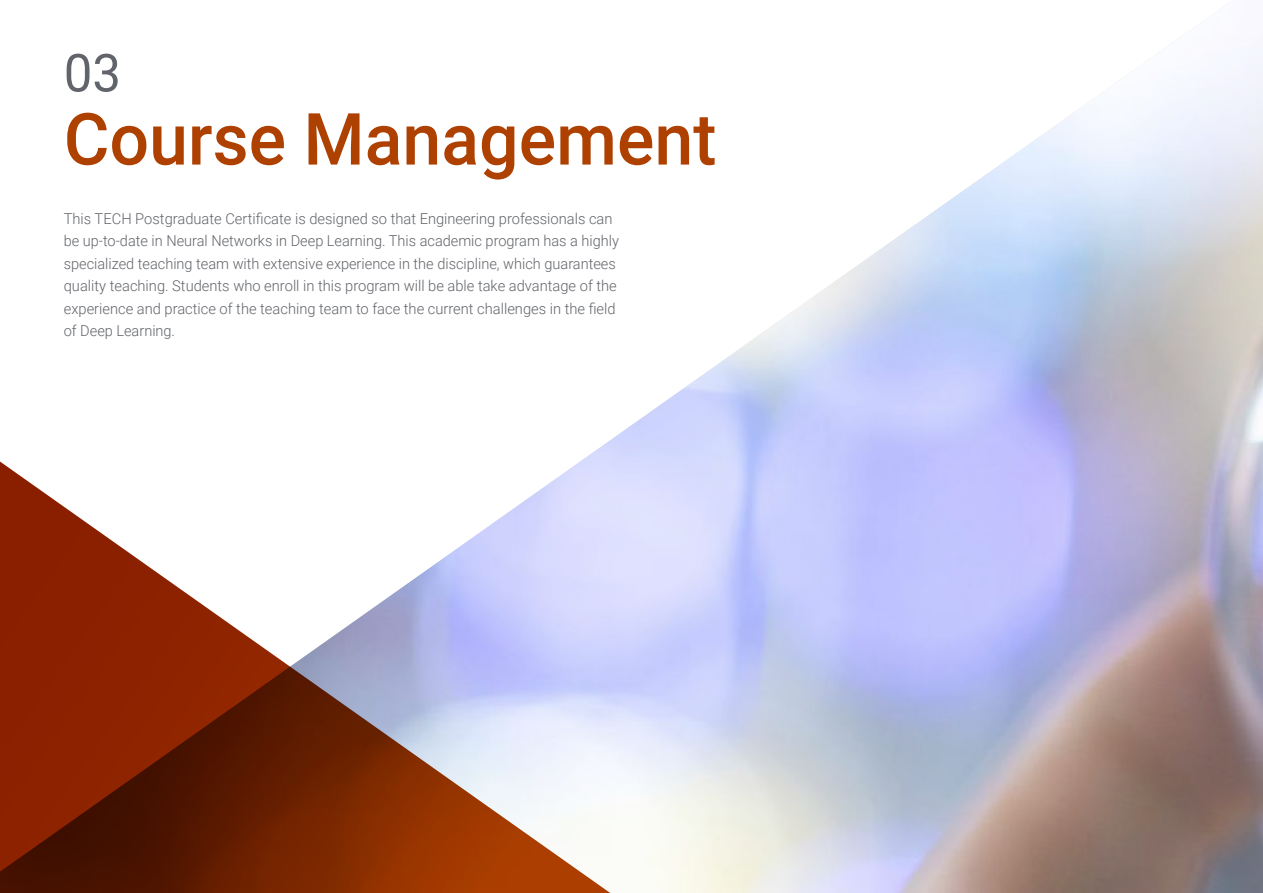
<style>
.page{position:relative;width:1263px;height:893px;background:#fff}
.page>*{position:absolute;margin:0;border:0;box-sizing:border-box;transform-origin:0 0}
.t1{font:500 72px "Roboto";color:#ae4000}
.t2{font:52.5px "Roboto";color:#61646a}
.t3{font:300 15px/22.5px "Roboto";color:#61646a}
</style>
<div class="page">
<img style="left:602px;top:19px;width:661px;height:874px">
<svg style="left:0;top:446px;width:640px;height:447px"></svg>
<h2 class="t2" style="left:64px;top:36px;width:59px">03</h2>
<h1 class="t1" style="left:64px;top:89px;width:654px">Course Management</h1>
<p class="t3" style="left:64px;top:207px;width:557px">This TECH Postgraduate Certificate is designed so that Engineering professionals can be up-to-date in Neural Networks in Deep Learning. This academic program has a highly specialized teaching team with extensive experience in the discipline, which guarantees quality teaching. Students who enroll in this program will be able take advantage of the experience and practice of the teaching team to face the current challenges in the field of Deep Learning.</p>
</div>
